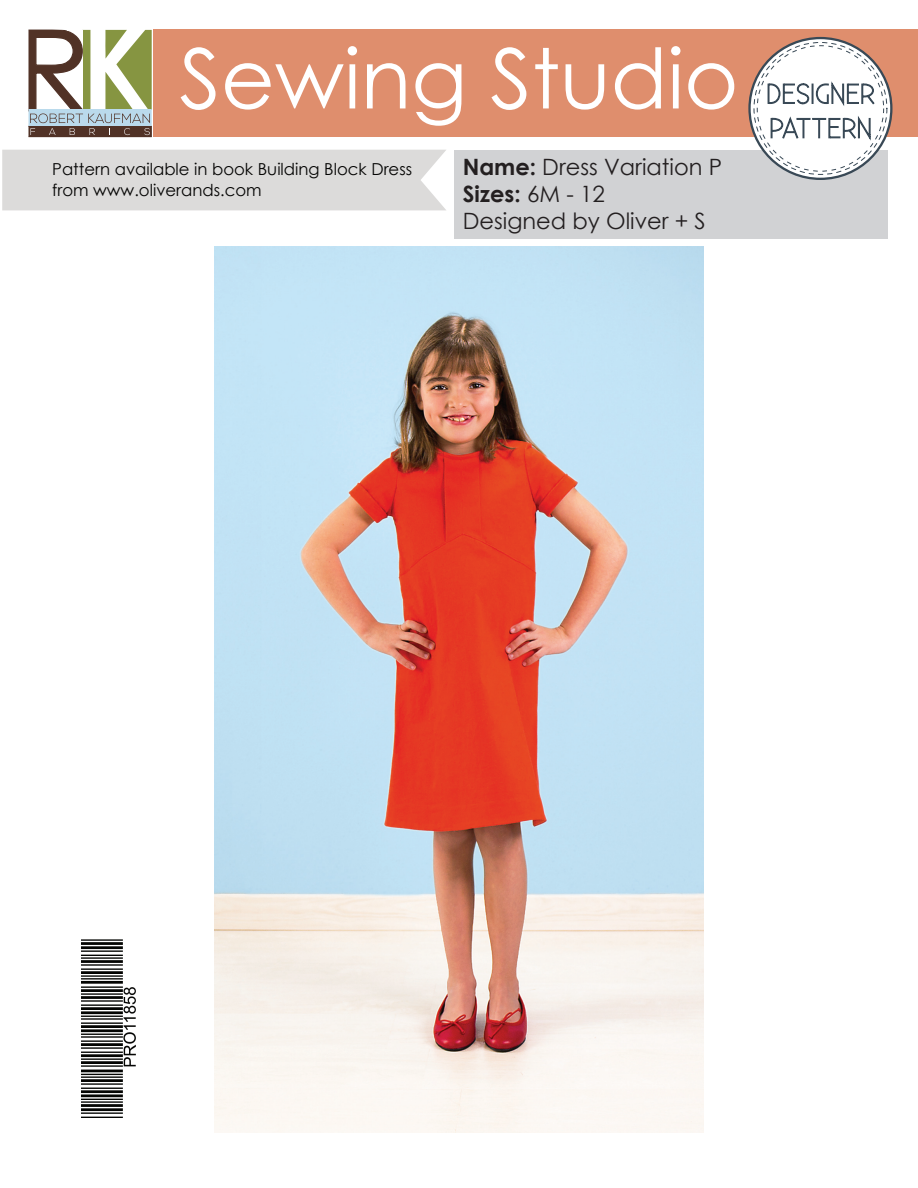
<style>
.page{position:relative;width:918px;height:1188px;background:#fff}
.page>*{position:absolute;margin:0;border:0;box-sizing:border-box;transform-origin:0 0}
.t1{font:83.1px "Century Gothic";color:#fff}
.t2{font:22.5px/27px "Century Gothic";color:#231f20}
.t3{font:16.5px/21px "Century Gothic";color:#050504}
.s1{font-weight:700}
</style>
<div class="page">
<div style="left:454px;top:150px;width:434px;height:89px;background:#d1d2d4"></div>
<img style="left:215px;top:246px;width:488px;height:886px">
<img style="left:81px;top:939px;width:54px;height:178px">
<div style="left:2px;top:150px;width:444px;height:60px;background:#dcdbda"></div>
<div style="left:153px;top:30px;width:765px;height:107px;background:#df8e6d"></div>
<svg style="left:750px;top:38px;width:141px;height:141px;background:#c2c6ca"></svg>
<svg style="left:754px;top:42px;width:133px;height:132px"></svg>
<div style="left:757px;top:46px;width:127px;height:125px;background:#fff;border-radius:50%"></div>
<svg style="left:767px;top:81px;width:108px;height:25px"></svg>
<svg style="left:770px;top:116px;width:101px;height:25px"></svg>
<svg style="left:28px;top:29px;width:124px;height:108px"></svg>
<h1 class="t1" style="left:179px;top:46px;width:561px">Sewing Studio</h1>
<p class="t3" style="left:52px;top:160px;width:361px">Pattern available in book Building Block Dress from www.oliverands.com</p>
<h2 class="t2" style="left:463px;top:156px;width:261px"><span class="s1">Name:</span> Dress Variation P<br><span class="s1">Sizes:</span> 6M - 12<br>Designed by Oliver + S</h2>
</div>
